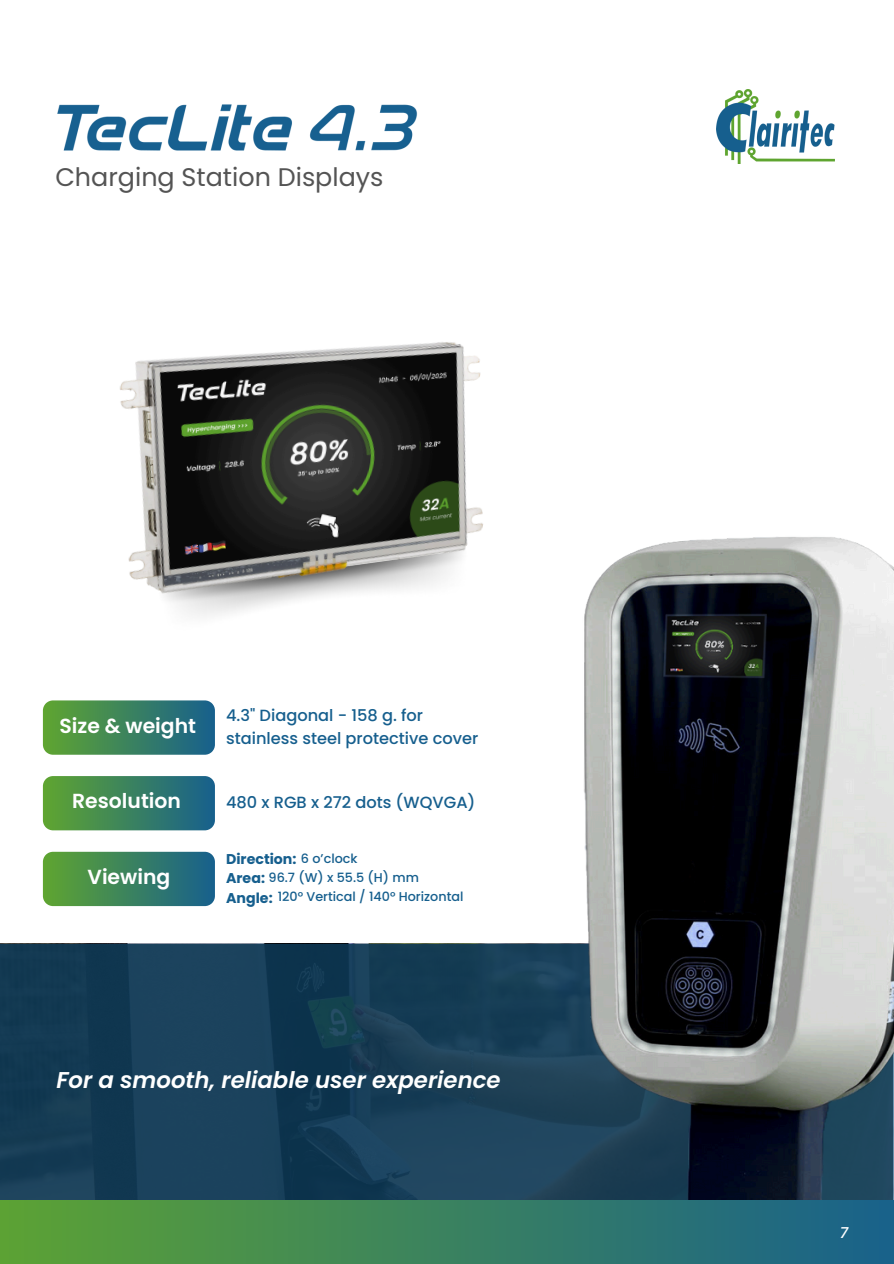
<style>
.page{position:relative;width:894px;height:1264px;background:#fff}
.page>*{position:absolute;margin:0;border:0;box-sizing:border-box;transform-origin:0 0}
.t1{font:25.35px "Poppins";color:#545454}
.t2{font:italic 600 22.8px "Poppins";color:#fff}
.t3{font:600 20.4px "Poppins";color:#fff}
.t4{font:500 16.2px/22.4px "Poppins";color:#165f8e}
.t5{font:italic 500 15px "Poppins";color:#fff}
.t6{font:700 14.1px "Poppins";color:#165f8e}
.t7{font:500 12.75px "Poppins";color:#165f8e}
.s1{font-weight:500;font-size:12.75px}
.s2{font-weight:700;font-size:14.1px}
</style>
<div class="page">
<div style="left:0;top:943px;width:893px;height:274px;background:#163c54"></div>
<div style="left:0;top:1200px;width:893px;height:63px;background:linear-gradient(to right,#5ca234,#19628b)"></div>
<img style="left:725px;top:89px;width:109px;height:73px">
<img style="left:429px;top:537px;width:464px;height:662px">
<svg style="left:43px;top:803px;width:172px;height:27px;background:#3c835f"></svg>
<svg style="left:43px;top:851px;width:172px;height:55px;background:#3f8561"></svg>
<img style="left:42px;top:103px;width:711px;height:700px">
<p class="t1" style="left:55px;top:160px;width:329px">Charging Station Displays</p>
<p class="t3" style="left:60px;top:711px;width:138px">Size &amp; weight</p>
<p class="t4" style="left:226px;top:704px;width:254px">4.3" Diagonal - 158 g. for stainless steel protective cover</p>
<h4 class="t3" style="left:72px;top:787px;width:110px">Resolution</h4>
<h3 class="t3" style="left:87px;top:862px;width:84px">Viewing</h3>
<h1 class="t4" style="left:226px;top:791px;width:251px">480 x RGB x 272 dots (WQVGA)</h1>
<p class="t6" style="left:226px;top:849px;width:133px">Direction: <span class="s1">6 o’clock</span></p>
<p class="t7" style="left:226px;top:868px;width:194px"><span class="s2">Area:</span> 96.7 (W) x 55.5 (H) mm</p>
<p class="t6" style="left:226px;top:887px;width:48px">Angle:</p>
<p class="t7" style="left:278px;top:887px;width:187px">120° Vertical / 140° Horizontal</p>
<h5 class="t2" style="left:56px;top:1063px;width:445px">For a smooth, reliable user experience</h5>
<p class="t5" style="left:839px;top:1222px;width:10px">7</p>
</div>
